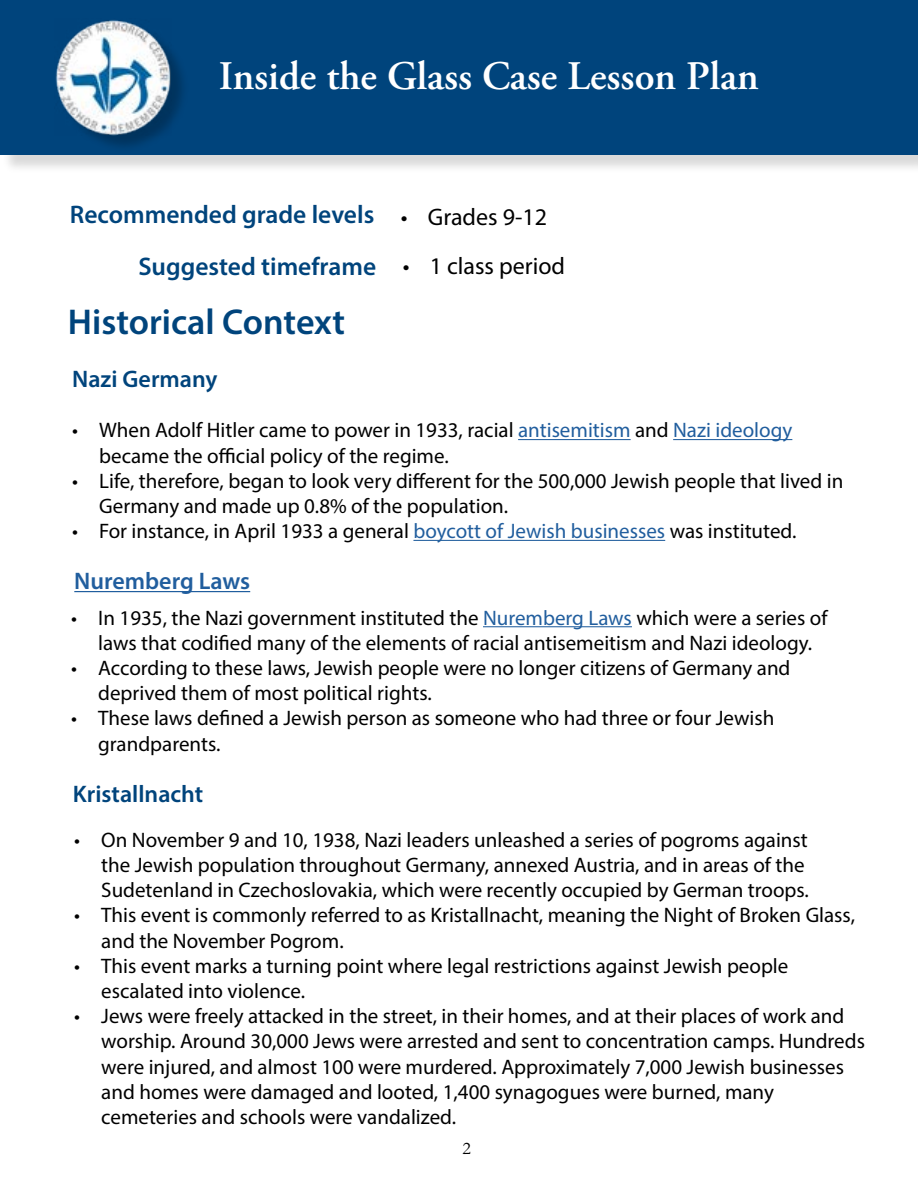
<style>
.page{position:relative;width:918px;height:1188px;background:#fff}
.page>*{position:absolute;margin:0;border:0;box-sizing:border-box;transform-origin:0 0}
.t1{font:600 54px "Adobe Garamond Pro";color:#fff}
.t2{font:600 40.5px "Adobe Garamond Pro";color:#fff}
.t3{font:600 36px "Myriad Pro";color:#00447c}
.t4{font:600 25.5px/52.8px "Myriad Pro";color:#00447c;text-align:right}
.t5{font:24px "Myriad Pro";color:#000}
.t6{font:600 24px "Myriad Pro";color:#00447c}
.t7{font:600 24px "Myriad Pro";color:#215e9e}
.t8{font:21px/25.2px "Myriad Pro";color:#000}
.t9{font:18px "Garamond";color:#000}
.s1{color:#215e9e}
</style>
<div class="page">
<div style="left:3px;top:3px;width:915px;height:171px;background:#000;opacity:.15"></div>
<div style="left:0;top:0;width:918px;height:154px;background:#00447c"></div>
<div style="left:58px;top:24px;width:131px;height:129px;background:#000;opacity:.24"></div>
<img style="left:55px;top:20px;width:116px;height:115px">
<hr style="left:483px;top:626px;width:149px;height:1px;background:#215e9e">
<hr style="left:518px;top:439px;width:113px;height:1px;background:#215e9e">
<hr style="left:673px;top:439px;width:119px;height:1px;background:#215e9e">
<hr style="left:413px;top:540px;width:252px;height:1px;background:#215e9e">
<hr style="left:74px;top:591px;width:176px;height:1px;background:#215e9e">
<h1 class="t1" style="left:222px;top:41px;width:582px">Teacher Companion Guide</h1>
<h2 class="t2" style="left:219px;top:53px;width:541px">Inside the Glass Case Lesson Plan</h2>
<p class="t4" style="left:70px;top:187px;width:308px">Recommended grade levels<br>Suggested timeframe</p>
<h3 class="t3" style="left:68px;top:299px;width:279px">Historical Context</h3>
<p class="t6" style="left:72px;top:364px;width:147px">Nazi Germany</p>
<p class="t5" style="left:401px;top:202px;width:148px">• Grades 9-12</p>
<p class="t5" style="left:403px;top:251px;width:164px">• 1 class period</p>
<p class="t8" style="left:99px;top:418px;width:695px;text-indent:-27px">• When Adolf Hitler came to power in 1933, racial <span class="s1">antisemitism</span> and <span class="s1">Nazi ideology </span>became the official policy of the regime.</p>
<p class="t8" style="left:99px;top:468px;width:746px;text-indent:-27px">• Life, therefore, began to look very different for the 500,000 Jewish people that lived in<br>Germany and made up 0.8% of the population.</p>
<p class="t8" style="left:72px;top:518px;width:726px">• For instance, in April 1933 a general <span class="s1">boycott of Jewish businesses</span> was instituted.</p>
<p class="t7" style="left:74px;top:566px;width:177px">Nuremberg Laws</p>
<p class="t8" style="left:71px;top:605px;width:758px;text-align:center">• In 1935, the Nazi government instituted the <span class="s1">Nuremberg Laws</span> which were a series of laws that codified many of the elements of racial antisemeitism and Nazi ideology.</p>
<p class="t8" style="left:98px;top:655px;width:694px;text-indent:-27px">• According to these laws, Jewish people were no longer citizens of Germany and deprived them of most political rights.</p>
<p class="t8" style="left:98px;top:705px;width:678px;text-indent:-27px">• These laws defined a Jewish person as someone who had three or four Jewish grandparents.</p>
<p class="t6" style="left:73px;top:779px;width:132px">Kristallnacht</p>
<p class="t8" style="left:101px;top:827px;width:709px;text-indent:-27px">• On November 9 and 10, 1938, Nazi leaders unleashed a series of pogroms against the Jewish population throughout Germany, annexed Austria, and in areas of the<br>Sudetenland in Czechoslovakia, which were recently occupied by German troops.</p>
<p class="t8" style="left:101px;top:902px;width:755px;text-indent:-27px">• This event is commonly referred to as Kristallnacht, meaning the Night of Broken Glass, and the November Pogrom.</p>
<p class="t8" style="left:101px;top:953px;width:689px;text-indent:-27px">• This event marks a turning point where legal restrictions against Jewish people escalated into violence.</p>
<p class="t8" style="left:101px;top:1003px;width:765px;text-indent:-27px">• Jews were freely attacked in the street, in their homes, and at their places of work and worship. Around 30,000 Jews were arrested and sent to concentration camps. Hundreds were injured, and almost 100 were murdered. Approximately 7,000 Jewish businesses and homes were damaged and looted, 1,400 synagogues were burned, many cemeteries and schools were vandalized.</p>
<p class="t9" style="left:462px;top:1136px;width:10px">2</p>
</div>
